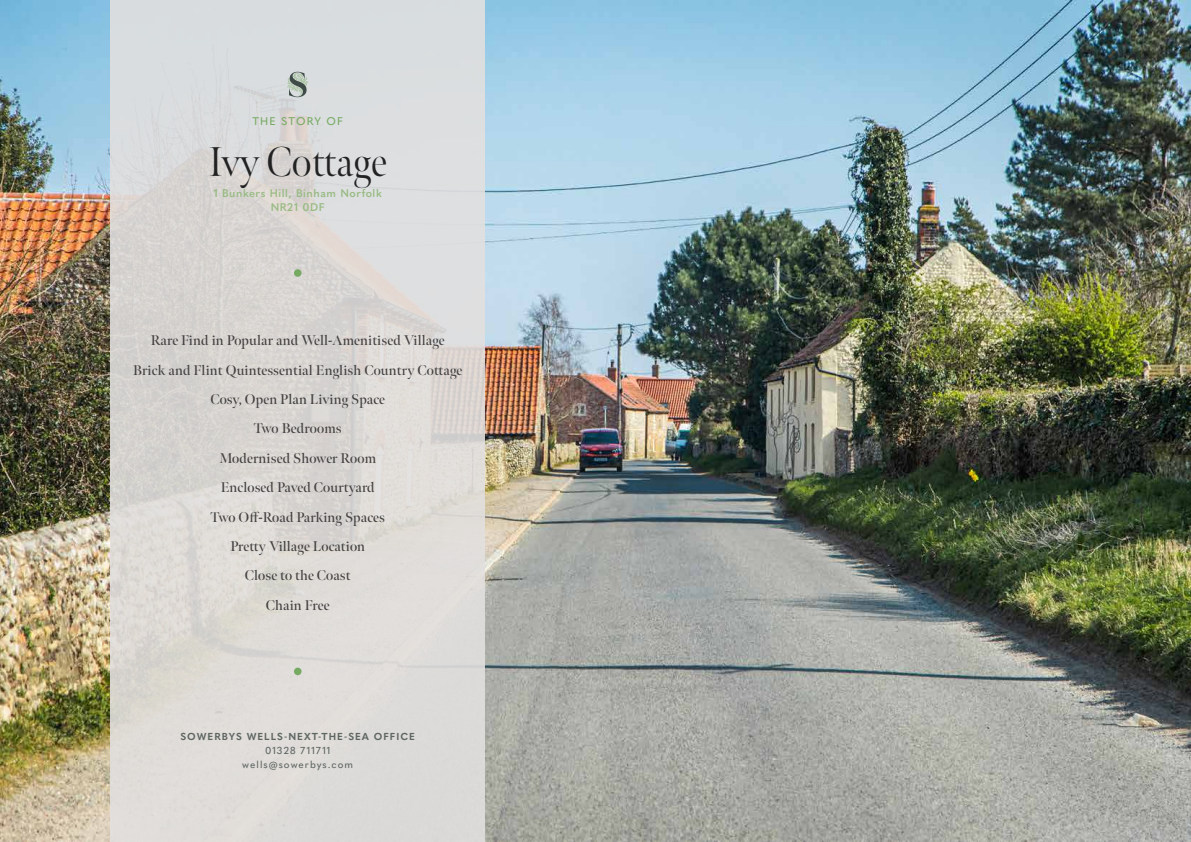
<style>
.page{position:relative;width:1191px;height:842px;background:#fff}
.page>*{position:absolute;margin:0;border:0;box-sizing:border-box;transform-origin:0 0}
.t1{font:300 41.5px "Meno Banner";color:#222223}
.t2{font:600 14px/29.3px "Meno Banner";letter-spacing:.01em;color:#434141;text-align:center}
.t3{font:600 11px/14px "Quasimoda";letter-spacing:.05em;color:#96ba81;text-align:center}
.t4{font:500 11px "Quasimoda";letter-spacing:.1em;color:#76aa62}
.t5{font:700 10px "Quasimoda";letter-spacing:.1em;color:#5e6662}
.t6{font:500 10px/14px "Quasimoda";letter-spacing:.1em;color:#5e6662;text-align:center}
</style>
<div class="page">
<img style="left:0;top:0;width:1191px;height:842px">
<div style="left:111px;top:0;width:374px;height:842px;background:#e2e0df"></div>
<div style="left:294px;top:269px;width:7px;height:8px;background:#76aa62;border-radius:50%"></div>
<div style="left:294px;top:668px;width:7px;height:7px;background:#76aa62;border-radius:50%"></div>
<svg style="left:287px;top:72px;width:21px;height:25px"></svg>
<p class="t4" style="left:252px;top:113px;width:92px">THE STORY OF</p>
<h1 class="t1" style="left:209px;top:137px;width:180px">Ivy Cottage</h1>
<p class="t3" style="left:214px;top:186px;width:169px">1 Bunkers Hill, Binham Norfolk<br>NR21 0DF</p>
<p class="t2" style="left:133px;top:326px;width:331px">Rare Find in Popular and Well-Amenitised Village<br>Brick and Flint Quintessential English Country Cottage<br>Cosy, Open Plan Living Space<br>Two Bedrooms<br>Modernised Shower Room<br>Enclosed Paved Courtyard<br>Two Off-Road Parking Spaces<br>Pretty Village Location<br>Close to the Coast<br>Chain Free</p>
<p class="t5" style="left:180px;top:728px;width:236px">SOWERBYS WELLS-NEXT-THE-SEA OFFICE</p>
<p class="t6" style="left:242px;top:742px;width:112px">01328 711711 wells@sowerbys.com</p>
</div>
